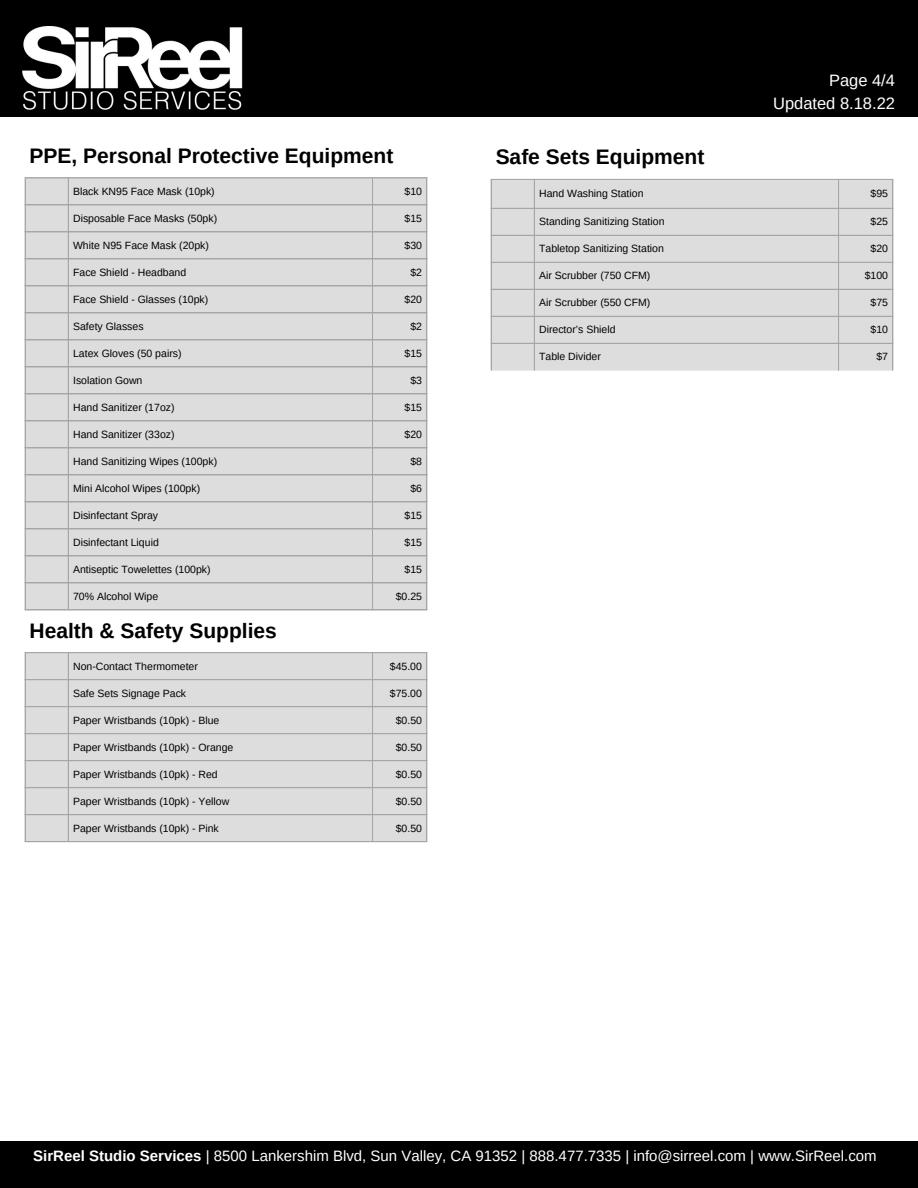
<style>
.page{position:relative;width:918px;height:1188px;background:#fff}
.page>*{position:absolute;margin:0;border:0;box-sizing:border-box;transform-origin:0 0}
.t1{font:700 21px "Arimo";color:#000}
.t2{font:16.5px/22.5px "Arimo";color:#fff;text-align:right}
.t3{font:15px "Arimo";color:#fff}
.t4{font:10.5px "Arimo";color:#000}
.s1{font-weight:700}
</style>
<div class="page">
<div style="left:0;top:0;width:918px;height:117px;background:#000"></div>
<svg style="left:26px;top:179px;width:401px;height:662px;background:#ddd"></svg>
<hr style="left:25px;top:178px;width:1px;height:432px;background:#a6a6a6">
<hr style="left:25px;top:653px;width:1px;height:188px;background:#a6a6a6">
<hr style="left:68px;top:178px;width:1px;height:432px;background:#a6a6a6">
<hr style="left:68px;top:653px;width:1px;height:188px;background:#a6a6a6">
<hr style="left:372px;top:178px;width:1px;height:432px;background:#a6a6a6">
<hr style="left:372px;top:653px;width:1px;height:188px;background:#a6a6a6">
<hr style="left:427px;top:178px;width:1px;height:432px;background:#a6a6a6">
<hr style="left:427px;top:653px;width:1px;height:188px;background:#a6a6a6">
<hr style="left:25px;top:178px;width:402px;height:1px;background:#a6a6a6">
<hr style="left:25px;top:205px;width:402px;height:1px;background:#a6a6a6">
<hr style="left:25px;top:232px;width:402px;height:1px;background:#a6a6a6">
<hr style="left:25px;top:259px;width:402px;height:1px;background:#a6a6a6">
<hr style="left:25px;top:286px;width:402px;height:1px;background:#a6a6a6">
<hr style="left:25px;top:313px;width:402px;height:1px;background:#a6a6a6">
<hr style="left:25px;top:340px;width:402px;height:1px;background:#a6a6a6">
<hr style="left:25px;top:367px;width:402px;height:1px;background:#a6a6a6">
<hr style="left:25px;top:394px;width:402px;height:1px;background:#a6a6a6">
<hr style="left:25px;top:421px;width:402px;height:1px;background:#a6a6a6">
<hr style="left:25px;top:448px;width:402px;height:1px;background:#a6a6a6">
<hr style="left:25px;top:475px;width:402px;height:1px;background:#a6a6a6">
<hr style="left:25px;top:502px;width:402px;height:1px;background:#a6a6a6">
<hr style="left:25px;top:529px;width:402px;height:1px;background:#a6a6a6">
<hr style="left:25px;top:556px;width:402px;height:1px;background:#a6a6a6">
<hr style="left:25px;top:583px;width:402px;height:1px;background:#a6a6a6">
<hr style="left:25px;top:610px;width:402px;height:1px;background:#a6a6a6">
<hr style="left:25px;top:652px;width:402px;height:1px;background:#a6a6a6">
<hr style="left:25px;top:679px;width:402px;height:1px;background:#a6a6a6">
<hr style="left:25px;top:706px;width:402px;height:1px;background:#a6a6a6">
<hr style="left:25px;top:733px;width:402px;height:1px;background:#a6a6a6">
<hr style="left:25px;top:760px;width:402px;height:1px;background:#a6a6a6">
<hr style="left:25px;top:787px;width:402px;height:1px;background:#a6a6a6">
<hr style="left:25px;top:814px;width:402px;height:1px;background:#a6a6a6">
<hr style="left:25px;top:841px;width:402px;height:1px;background:#a6a6a6">
<div style="left:0;top:1142px;width:918px;height:46px;background:#000"></div>
<div style="left:492px;top:180px;width:401px;height:190px;background:#ddd"></div>
<hr style="left:491px;top:180px;width:1px;height:190px;background:#a6a6a6">
<hr style="left:534px;top:180px;width:1px;height:190px;background:#a6a6a6">
<hr style="left:838px;top:180px;width:1px;height:190px;background:#a6a6a6">
<hr style="left:893px;top:180px;width:1px;height:190px;background:#a6a6a6">
<hr style="left:491px;top:179px;width:402px;height:1px;background:#a6a6a6">
<hr style="left:491px;top:208px;width:402px;height:1px;background:#a6a6a6">
<hr style="left:491px;top:235px;width:402px;height:1px;background:#a6a6a6">
<hr style="left:491px;top:262px;width:402px;height:1px;background:#a6a6a6">
<hr style="left:491px;top:289px;width:402px;height:1px;background:#a6a6a6">
<hr style="left:491px;top:316px;width:402px;height:1px;background:#a6a6a6">
<hr style="left:491px;top:343px;width:402px;height:1px;background:#a6a6a6">
<img style="left:23px;top:26px;width:219px;height:84px">
<h1 class="t1" style="left:30px;top:144px;width:365px">PPE, Personal Protective Equipment</h1>
<p class="t4" style="left:73px;top:185px;width:143px">Black KN95 Face Mask (10pk)</p>
<p class="t4" style="left:405px;top:185px;width:19px">$10</p>
<p class="t4" style="left:73px;top:212px;width:146px">Disposable Face Masks (50pk)</p>
<p class="t4" style="left:405px;top:212px;width:19px">$15</p>
<p class="t4" style="left:73px;top:239px;width:137px">White N95 Face Mask (20pk)</p>
<p class="t4" style="left:405px;top:239px;width:19px">$30</p>
<p class="t4" style="left:73px;top:266px;width:115px">Face Shield - Headband</p>
<p class="t4" style="left:410px;top:266px;width:13px">$2</p>
<p class="t4" style="left:73px;top:293px;width:137px">Face Shield - Glasses (10pk)</p>
<p class="t4" style="left:405px;top:293px;width:19px">$20</p>
<p class="t4" style="left:73px;top:320px;width:72px">Safety Glasses</p>
<p class="t4" style="left:410px;top:320px;width:13px">$2</p>
<p class="t4" style="left:73px;top:347px;width:110px">Latex Gloves (50 pairs)</p>
<p class="t4" style="left:405px;top:347px;width:19px">$15</p>
<p class="t4" style="left:73px;top:374px;width:71px">Isolation Gown</p>
<p class="t4" style="left:410px;top:374px;width:13px">$3</p>
<p class="t4" style="left:73px;top:401px;width:103px">Hand Sanitizer (17oz)</p>
<p class="t4" style="left:405px;top:401px;width:19px">$15</p>
<p class="t4" style="left:73px;top:428px;width:103px">Hand Sanitizer (33oz)</p>
<p class="t4" style="left:405px;top:428px;width:19px">$20</p>
<p class="t4" style="left:73px;top:455px;width:146px">Hand Sanitizing Wipes (100pk)</p>
<p class="t4" style="left:410px;top:455px;width:13px">$8</p>
<p class="t4" style="left:73px;top:482px;width:129px">Mini Alcohol Wipes (100pk)</p>
<p class="t4" style="left:410px;top:482px;width:13px">$6</p>
<p class="t4" style="left:73px;top:509px;width:87px">Disinfectant Spray</p>
<p class="t4" style="left:405px;top:509px;width:19px">$15</p>
<p class="t4" style="left:73px;top:536px;width:87px">Disinfectant Liquid</p>
<p class="t4" style="left:405px;top:536px;width:19px">$15</p>
<p class="t4" style="left:73px;top:563px;width:139px">Antiseptic Towelettes (100pk)</p>
<p class="t4" style="left:405px;top:563px;width:19px">$15</p>
<p class="t4" style="left:73px;top:590px;width:87px">70% Alcohol Wipe</p>
<p class="t4" style="left:396px;top:590px;width:28px">$0.25</p>
<h1 class="t1" style="left:30px;top:619px;width:249px">Health &amp; Safety Supplies</h1>
<p class="t4" style="left:73px;top:660px;width:126px">Non-Contact Thermometer</p>
<p class="t4" style="left:390px;top:660px;width:34px">$45.00</p>
<p class="t4" style="left:73px;top:687px;width:115px">Safe Sets Signage Pack</p>
<p class="t4" style="left:390px;top:687px;width:34px">$75.00</p>
<p class="t4" style="left:73px;top:714px;width:148px">Paper Wristbands (10pk) - Blue</p>
<p class="t4" style="left:396px;top:714px;width:28px">$0.50</p>
<p class="t4" style="left:73px;top:741px;width:162px">Paper Wristbands (10pk) - Orange</p>
<p class="t4" style="left:396px;top:741px;width:28px">$0.50</p>
<p class="t4" style="left:73px;top:768px;width:146px">Paper Wristbands (10pk) - Red</p>
<p class="t4" style="left:396px;top:768px;width:28px">$0.50</p>
<p class="t4" style="left:73px;top:795px;width:158px">Paper Wristbands (10pk) - Yellow</p>
<p class="t4" style="left:396px;top:795px;width:28px">$0.50</p>
<p class="t4" style="left:73px;top:822px;width:147px">Paper Wristbands (10pk) - Pink</p>
<p class="t4" style="left:396px;top:822px;width:28px">$0.50</p>
<h2 class="t2" style="left:773px;top:69px;width:123px">Page 4/4<br>Updated 8.18.22</h2>
<h1 class="t1" style="left:496px;top:145px;width:210px">Safe Sets Equipment</h1>
<p class="t4" style="left:539px;top:188px;width:106px">Hand Washing Station</p>
<p class="t4" style="left:871px;top:188px;width:19px">$95</p>
<p class="t4" style="left:539px;top:216px;width:127px">Standing Sanitizing Station</p>
<p class="t4" style="left:871px;top:216px;width:19px">$25</p>
<p class="t4" style="left:539px;top:243px;width:126px">Tabletop Sanitizing Station</p>
<p class="t4" style="left:871px;top:243px;width:19px">$20</p>
<p class="t4" style="left:539px;top:270px;width:113px">Air Scrubber (750 CFM)</p>
<p class="t4" style="left:865px;top:270px;width:25px">$100</p>
<p class="t4" style="left:539px;top:297px;width:113px">Air Scrubber (550 CFM)</p>
<p class="t4" style="left:871px;top:297px;width:19px">$75</p>
<p class="t4" style="left:539px;top:324px;width:78px">Director’s Shield</p>
<p class="t4" style="left:871px;top:324px;width:19px">$10</p>
<p class="t4" style="left:539px;top:351px;width:63px">Table Divider</p>
<p class="t4" style="left:876px;top:351px;width:13px">$7</p>
<h3 class="t3" style="left:33px;top:1147px;width:845px"><span class="s1">SirReel Studio Services</span> | 8500 Lankershim Blvd, Sun Valley, CA 91352 | 888.477.7335 | info@sirreel.com | www.SirReel.com</h3>
</div>
